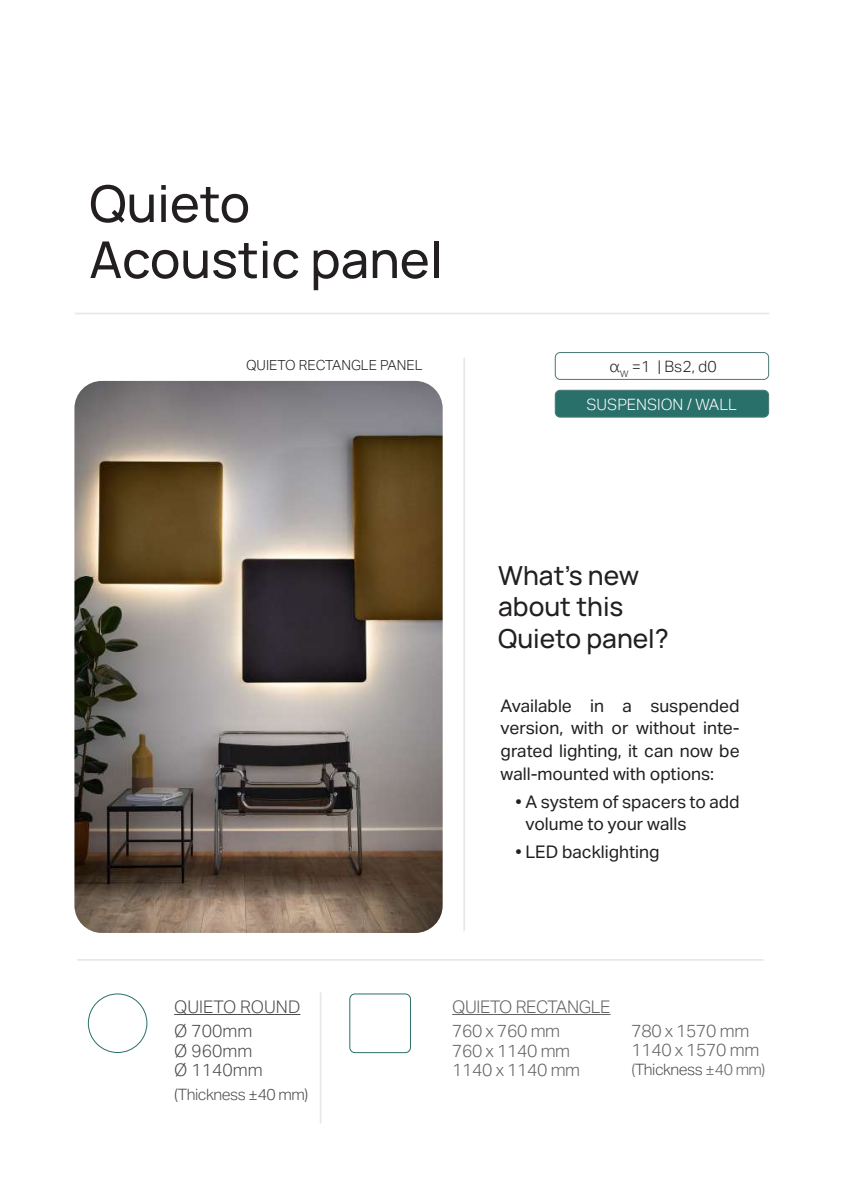
<style>
.page{position:relative;width:844px;height:1191px;background:#fff}
.page>*{position:absolute;margin:0;border:0;box-sizing:border-box;transform-origin:0 0}
.t1{font:500 50.75px/56px "Manrope";color:#231f20}
.t2{font:500 26.25px/31.5px "Manrope";color:#231f20}
.t3{font:17.5px/22.8px "Aktiv Grotesk";color:#231f20;text-align:justify}
.t4{font:300 17.5px/19.2px "Aktiv Grotesk";letter-spacing:-.02em;color:#636366}
.t5{font:300 17.5px/24.2px "Aktiv Grotesk";color:#4b4c4d}
.t6{font:300 15.75px "Aktiv Grotesk";letter-spacing:-.03em;color:#4b4c4d}
.t7{font:300 15.75px "Aktiv Grotesk";color:#fff}
.t8{font:300 15.75px "Aktiv Grotesk";color:#231f20}
.t9{font:300 14px "Aktiv Grotesk";color:#231f20}
.s1{color:#636366}
</style>
<div class="page">
<img style="left:74px;top:381px;width:368px;height:552px">
<hr style="left:78px;top:959px;width:684px;height:1px;background:#eae7e9">
<hr style="left:319px;top:993px;width:2px;height:129px;background:#eae7e9">
<hr style="left:463px;top:358px;width:2px;height:572px;background:#eae7e9">
<div style="left:349px;top:993px;width:62px;height:60px;border:1px solid #296f6a;border-radius:5px"></div>
<div style="left:88px;top:993px;width:59px;height:60px;border:1px solid #296f6a;border-radius:50%"></div>
<hr style="left:75px;top:313px;width:693px;height:1px;background:#eae7e9">
<hr style="left:174px;top:1014px;width:126px;height:1px;background:#4b4c4d">
<hr style="left:452px;top:1014px;width:158px;height:1px;background:#636366">
<div style="left:555px;top:352px;width:213px;height:27px;border:1px solid #487873;border-radius:5px"></div>
<div style="left:555px;top:390px;width:213px;height:27px;background:#296f6a;border-radius:5px"></div>
<div style="left:555px;top:390px;width:213px;height:27px;border:1px solid #487873;border-radius:5px"></div>
<h1 class="t1" style="left:89px;top:172px;width:354px">Quieto<br>Acoustic panel</h1>
<p class="t9" style="left:246px;top:357px;width:178px">QUIETO RECTANGLE PANEL</p>
<p class="t8" style="left:609px;top:357px;width:109px">α<sub>W</sub> =1 | Bs2, d0</p>
<p class="t7" style="left:586px;top:395px;width:152px">SUSPENSION / WALL</p>
<p class="t5" style="left:174px;top:995px;width:128px">QUIETO ROUND<br>Ø 700mm</p>
<p class="t5" style="left:174px;top:1040px;width:90px;line-height:19.2px">Ø 960mm<br>Ø 1140mm</p>
<p class="t6" style="left:174px;top:1085px;width:136px">(Thickness ±40 mm)</p>
<h2 class="t2" style="left:498px;top:557px;width:172px">What's new about this<br>Quieto panel?</h2>
<p class="t3" style="left:500px;top:694px;width:240px">Available in a suspended version, with or without inte&shy;grated lighting, it can now be wall-mounted with options:</p>
<p class="t3" style="left:525px;top:790px;width:216px;text-indent:-10px">• A system of spacers to add volume to your walls</p>
<p class="t3" style="left:515px;top:840px;width:146px">• LED backlighting</p>
<p class="t4" style="left:452px;top:995px;width:160px;line-height:24.2px">QUIETO RECTANGLE<br>760 x 760 mm</p>
<p class="t4" style="left:452px;top:1040px;width:129px">760 x 1140 mm<br>1140 x 1140 mm</p>
<p class="t4" style="left:631px;top:1021px;width:129px">780 x 1570 mm<br>1140 x 1570 mm</p>
<p class="t6" style="left:631px;top:1060px;width:136px"><span class="s1">(</span>Thickness <span class="s1">±40 mm)</span></p>
</div>
